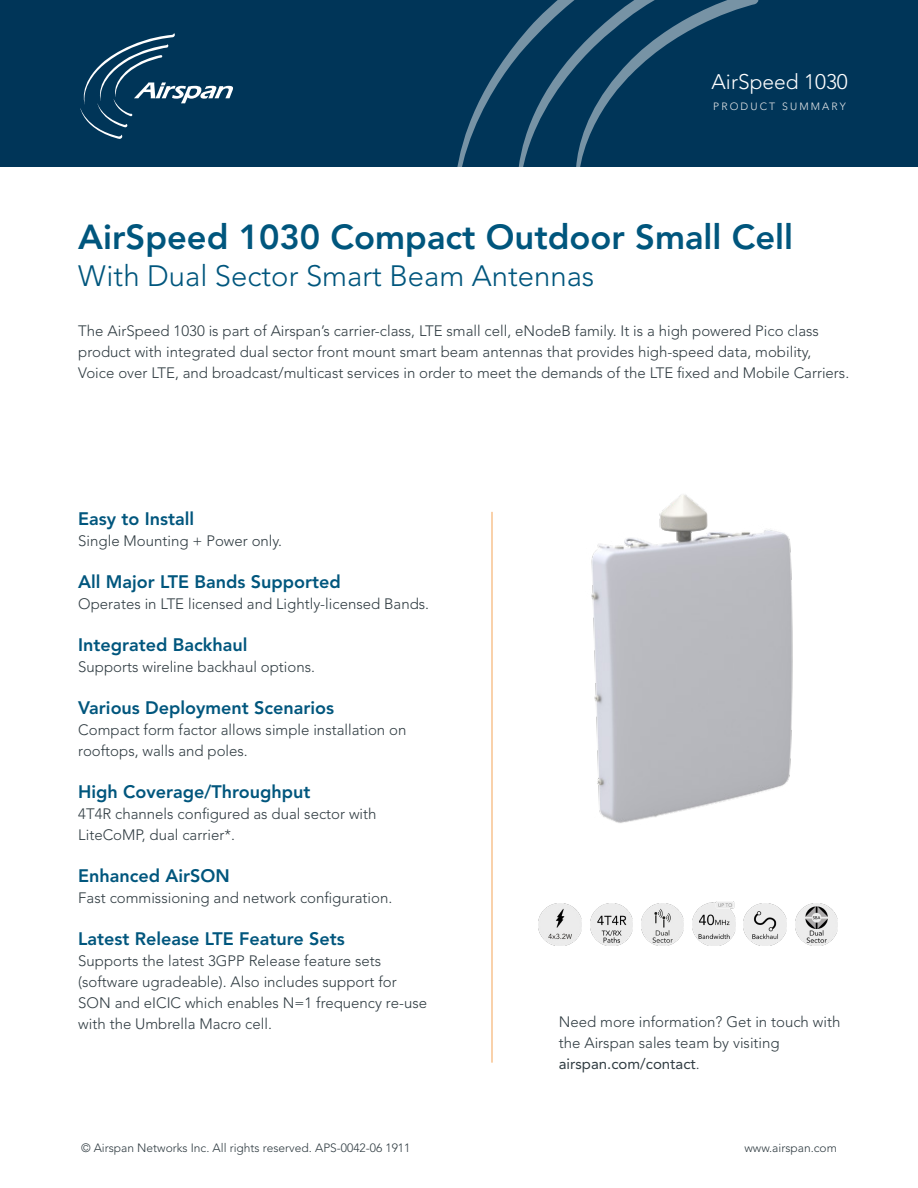
<style>
.page{position:relative;width:918px;height:1188px;background:#fff}
.page>*{position:absolute;margin:0;border:0;box-sizing:border-box;transform-origin:0 0}
.t1{font:800 34.5px "Avenir LT Std";color:#00567d}
.t2{font:300 29.25px "Avenir LT Std";color:#00567d}
.t3{font:300 21px "Avenir LT Std";color:#fff}
.t4{font:800 18px "Avenir LT Std";color:#00567d}
.t5{font:300 15px/21px "Avenir LT Std";color:#303c42}
.t6{font:300 12px "Avenir LT Std";color:#303c42}
.t7{font:300 10.5px "Avenir LT Std";letter-spacing:.2em;color:#e6e7e8}
.s1{font-weight:400}
</style>
<div class="page">
<div style="left:0;top:0;width:918px;height:166px;background:#003558"></div>
<svg style="left:80px;top:33px;width:153px;height:106px"></svg>
<svg style="left:429px;top:0;width:381px;height:167px"></svg>
<hr style="left:492px;top:512px;width:1px;height:551px;background:#f4a556">
<img style="left:591px;top:494px;width:202px;height:329px">
<img style="left:539px;top:903px;width:42px;height:43px">
<img style="left:693px;top:902px;width:42px;height:44px">
<img style="left:744px;top:903px;width:42px;height:43px">
<img style="left:641px;top:903px;width:43px;height:43px">
<img style="left:590px;top:903px;width:43px;height:43px">
<img style="left:795px;top:903px;width:43px;height:43px">
<h3 class="t3" style="left:712px;top:69px;width:138px">AirSpeed 1030</h3>
<p class="t7" style="left:713px;top:101px;width:134px">PRODUCT SUMMARY</p>
<h1 class="t1" style="left:78px;top:217px;width:716px">AirSpeed 1030 Compact Outdoor Small Cell</h1>
<h2 class="t2" style="left:78px;top:259px;width:518px">With Dual Sector Smart Beam Antennas</h2>
<p class="t5" style="left:78px;top:321px;width:772px">The AirSpeed 1030 is part of Airspan’s carrier-class, LTE small cell, eNodeB family. It is a high powered Pico class product with integrated dual sector front mount smart beam antennas that provides high-speed data, mobility,<br>Voice over LTE, and broadcast/multicast services in order to meet the demands of the LTE fixed and Mobile Carriers.</p>
<p class="t4" style="left:78px;top:509px;width:117px">Easy to Install</p>
<p class="t5" style="left:78px;top:531px;width:205px">Single Mounting + Power only.</p>
<p class="t4" style="left:78px;top:572px;width:264px">All Major LTE Bands Supported</p>
<p class="t5" style="left:78px;top:594px;width:352px">Operates in LTE licensed and Lightly-licensed Bands.</p>
<p class="t4" style="left:78px;top:635px;width:171px">Integrated Backhaul</p>
<p class="t5" style="left:78px;top:657px;width:238px">Supports wireline backhaul options.</p>
<p class="t4" style="left:78px;top:698px;width:257px">Various Deployment Scenarios</p>
<p class="t5" style="left:78px;top:720px;width:330px">Compact form factor allows simple installation on rooftops, walls and poles.</p>
<p class="t4" style="left:78px;top:782px;width:234px">High Coverage/Throughput</p>
<p class="t5" style="left:78px;top:804px;width:300px">4T4R channels configured as dual sector with<br>LiteCoMP, dual carrier*.</p>
<p class="t4" style="left:78px;top:866px;width:153px">Enhanced AirSON</p>
<p class="t5" style="left:78px;top:888px;width:316px">Fast commissioning and network configuration.</p>
<p class="t4" style="left:78px;top:929px;width:268px">Latest Release LTE Feature Sets</p>
<p class="t5" style="left:78px;top:951px;width:350px">Supports the latest 3GPP Release feature sets (software ugradeable). Also includes support for SON and eICIC which enables N=1 frequency re-use with the Umbrella Macro cell.</p>
<p class="t5" style="left:559px;top:1011px;width:283px">Need more information? Get in touch with the Airspan sales team by visiting <span class="s1">airspan.com/contact</span>.</p>
<p class="t6" style="left:81px;top:1141px;width:331px">© Airspan Networks Inc. All rights reserved. APS-0042-06 1911</p>
<p class="t6" style="left:745px;top:1141px;width:94px">www.airspan.com</p>
</div>
